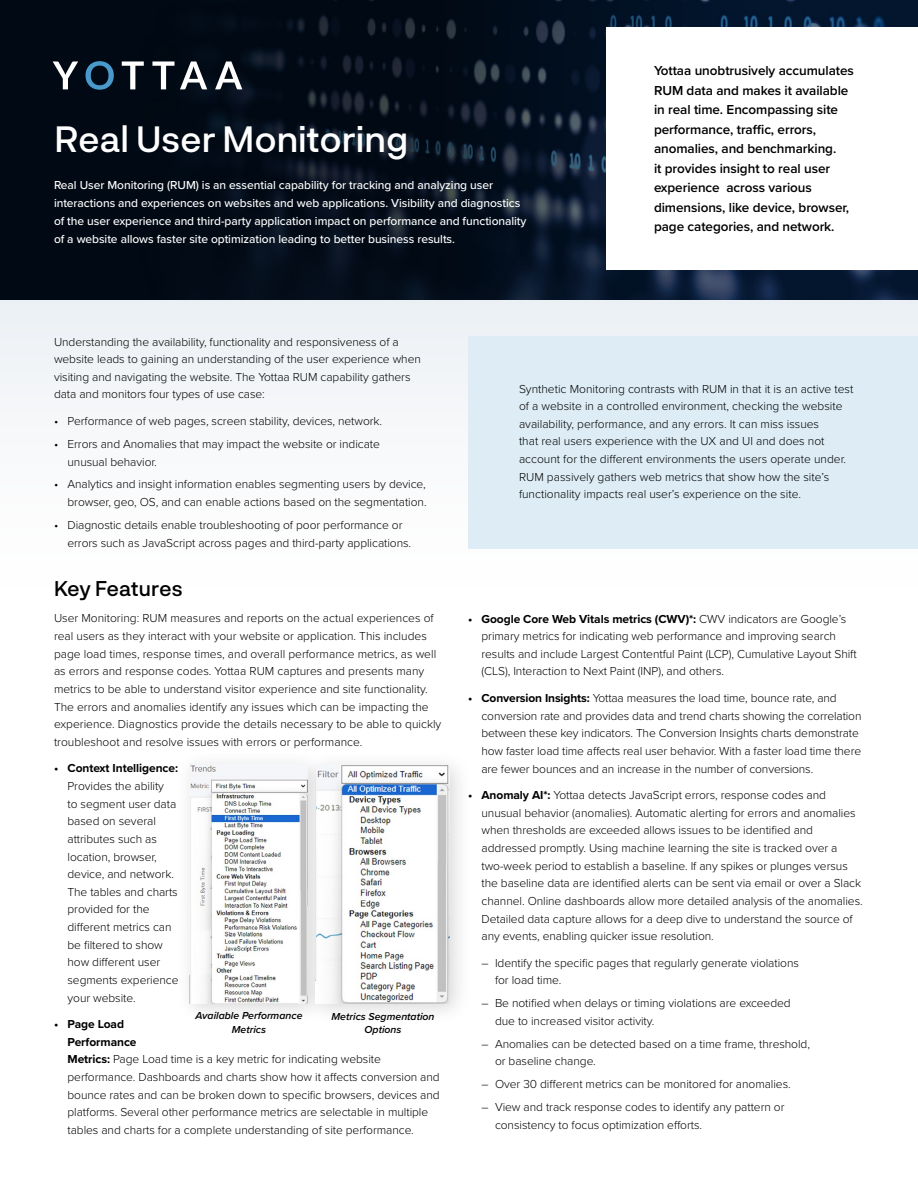
<style>
.page{position:relative;width:918px;height:1188px;background:#fff}
.page>*{position:absolute;margin:0;border:0;box-sizing:border-box;transform-origin:0 0}
.t1{font:500 36px "Neurial Grotesk";color:#fff}
.t2{font:500 21px "Neurial Grotesk";letter-spacing:-.005em;color:#000}
.t3{font:600 13.5px/19.5px "Proxima Nova";letter-spacing:-.005em;color:#000}
.t4{font:300 12px/17.7px "Proxima Nova";letter-spacing:-.005em;color:#000}
.t5{font:500 12px/18px "Proxima Nova";letter-spacing:-.005em;color:#fff}
.t6{font:700 12px "Proxima Nova";letter-spacing:-.005em;color:#000}
.t7{font:italic 600 10.5px/13.5px "Proxima Nova";color:#000;text-align:center}
.s1{font-weight:700}
</style>
<div class="page">
<div style="left:0;top:285px;width:918px;height:333px;background:linear-gradient(to right,#f7f8fa,#f8fafb)"></div>
<img style="left:744px;top:0;width:174px;height:300px">
<svg style="left:0;top:0;width:744px;height:300px;background:#050f1c"></svg>
<svg style="left:122px;top:61px;width:22px;height:28px"></svg>
<svg style="left:152px;top:61px;width:22px;height:28px"></svg>
<svg style="left:180px;top:61px;width:27px;height:28px"></svg>
<svg style="left:215px;top:61px;width:27px;height:28px"></svg>
<svg style="left:53px;top:61px;width:25px;height:28px"></svg>
<svg style="left:86px;top:61px;width:28px;height:29px"></svg>
<div style="left:606px;top:27px;width:312px;height:242px;background:#fff"></div>
<div style="left:176px;top:749px;width:153px;height:276px;background:#000;opacity:.15"></div>
<img style="left:190px;top:764px;width:111px;height:240px">
<div style="left:301px;top:749px;width:172px;height:277px;background:#000;opacity:.15"></div>
<img style="left:316px;top:764px;width:134px;height:239px">
<div style="left:468px;top:336px;width:450px;height:213px;background:#ddecf5"></div>
<h1 class="t1" style="left:55px;top:114px;width:355px">Real User Monitoring</h1>
<p class="t5" style="left:54px;top:176px;width:474px">Real User Monitoring (RUM) is an essential capability for tracking and analyzing user interactions and experiences on websites and web applications. Visibility and diagnostics of the user experience and third-party application impact on performance and functionality of a website allows faster site optimization leading to better business results.</p>
<p class="t3" style="left:654px;top:61px;width:201px">Yottaa unobtrusively accumulates<br>RUM data and makes it available in real time. Encompassing site performance, traffic, errors, anomalies, and benchmarking.<br>it provides insight to real user experience across various dimensions, like device, browser, page categories, and network.</p>
<p class="t4" style="left:54px;top:332px;width:368px">Understanding the availability, functionality and responsiveness of a website leads to gaining an understanding of the user experience when visiting and navigating the website. The Yottaa RUM capability gathers data and monitors four types of use case:</p>
<p class="t4" style="left:54px;top:412px;width:330px">• Performance of web pages, screen stability, devices, network.</p>
<p class="t4" style="left:68px;top:434px;width:314px;text-indent:-14px">• Errors and Anomalies that may impact the website or indicate unusual behavior.</p>
<p class="t4" style="left:54px;top:475px;width:374px;text-align:right">• Analytics and insight information enables segmenting users by device, browser, geo, OS, and can enable actions based on the segmentation.</p>
<p class="t4" style="left:68px;top:515px;width:345px;text-indent:-14px">• Diagnostic details enable troubleshooting of poor performance or errors such as JavaScript across pages and third-party applications.</p>
<h2 class="t2" style="left:54px;top:573px;width:130px">Key Features</h2>
<p class="t4" style="left:54px;top:609px;width:389px">User Monitoring: RUM measures and reports on the actual experiences of real users as they interact with your website or application. This includes page load times, response times, and overall performance metrics, as well as errors and response codes. Yottaa RUM captures and presents many metrics to be able to understand visitor experience and site functionality.<br>The errors and anomalies identify any issues which can be impacting the experience. Diagnostics provide the details necessary to be able to quickly troubleshoot and resolve issues with errors or performance.</p>
<p class="t6" style="left:54px;top:760px;width:126px">• Context Intelligence:</p>
<p class="t4" style="left:68px;top:777px;width:113px">Provides the ability<br>to segment user data based on several attributes such as location, browser, device, and network.<br>The tables and charts provided for the different metrics can be filtered to show how different user segments experience your website.</p>
<p class="t4" style="left:68px;top:1015px;width:374px;text-indent:-14px"><span class="s1">• Page Load<br>Performance<br>Metrics:</span> Page Load time is a key metric for indicating website performance. Dashboards and charts show how it affects conversion and bounce rates and can be broken down to specific browsers, devices and platforms. Several other performance metrics are selectable in multiple tables and charts for a complete understanding of site performance.</p>
<p class="t7" style="left:195px;top:1009px;width:109px">Available Performance<br>Metrics</p>
<p class="t7" style="left:332px;top:1009px;width:105px">Metrics Segmentation<br>Options</p>
<p class="t4" style="left:519px;top:379px;width:336px">Synthetic Monitoring contrasts with RUM in that it is an active test of a website in a controlled environment, checking the website availability, performance, and any errors. It can miss issues<br>that real users experience with the UX and UI and does not account for the different environments the users operate under.<br>RUM passively gathers web metrics that show how the site’s functionality impacts real user’s experience on the site.</p>
<p class="t4" style="left:482px;top:609px;width:377px;text-indent:-14px"><span class="s1">• Google Core Web Vitals metrics (CWV)*:</span> CWV indicators are Google’s primary metrics for indicating web performance and improving search results and include Largest Contentful Paint (LCP), Cumulative Layout Shift (CLS), Interaction to Next Paint (INP), and others.</p>
<p class="t4" style="left:482px;top:689px;width:382px;text-indent:-14px"><span class="s1">• Conversion Insights:</span> Yottaa measures the load time, bounce rate, and conversion rate and provides data and trend charts showing the correlation between these key indicators. The Conversion Insights charts demonstrate how faster load time affects real user behavior. With a faster load time there are fewer bounces and an increase in the number of conversions.</p>
<p class="t4" style="left:482px;top:786px;width:383px;text-indent:-14px"><span class="s1">• Anomaly AI*:</span> Yottaa detects JavaScript errors, response codes and unusual behavior (anomalies). Automatic alerting for errors and anomalies when thresholds are exceeded allows issues to be identified and addressed promptly. Using machine learning the site is tracked over a two-week period to establish a baseline. If any spikes or plunges versus the baseline data are identified alerts can be sent via email or over a Slack channel. Online dashboards allow more detailed analysis of the anomalies.<br>Detailed data capture allows for a deep dive to understand the source of any events, enabling quicker issue resolution.</p>
<p class="t4" style="left:495px;top:953px;width:305px;text-indent:-14px">― Identify the specific pages that regularly generate violations for load time.</p>
<p class="t4" style="left:495px;top:994px;width:297px;text-indent:-14px">― Be notified when delays or timing violations are exceeded due to increased visitor activity.</p>
<p class="t4" style="left:495px;top:1034px;width:317px;text-indent:-14px">― Anomalies can be detected based on a time frame, threshold, or baseline change.</p>
<p class="t4" style="left:482px;top:1072px;width:311px;line-height:22.8px">― Over 30 different metrics can be monitored for anomalies. ― View and track response codes to identify any pattern or</p>
<p class="t4" style="left:495px;top:1116px;width:209px">consistency to focus optimization efforts.</p>
</div>
